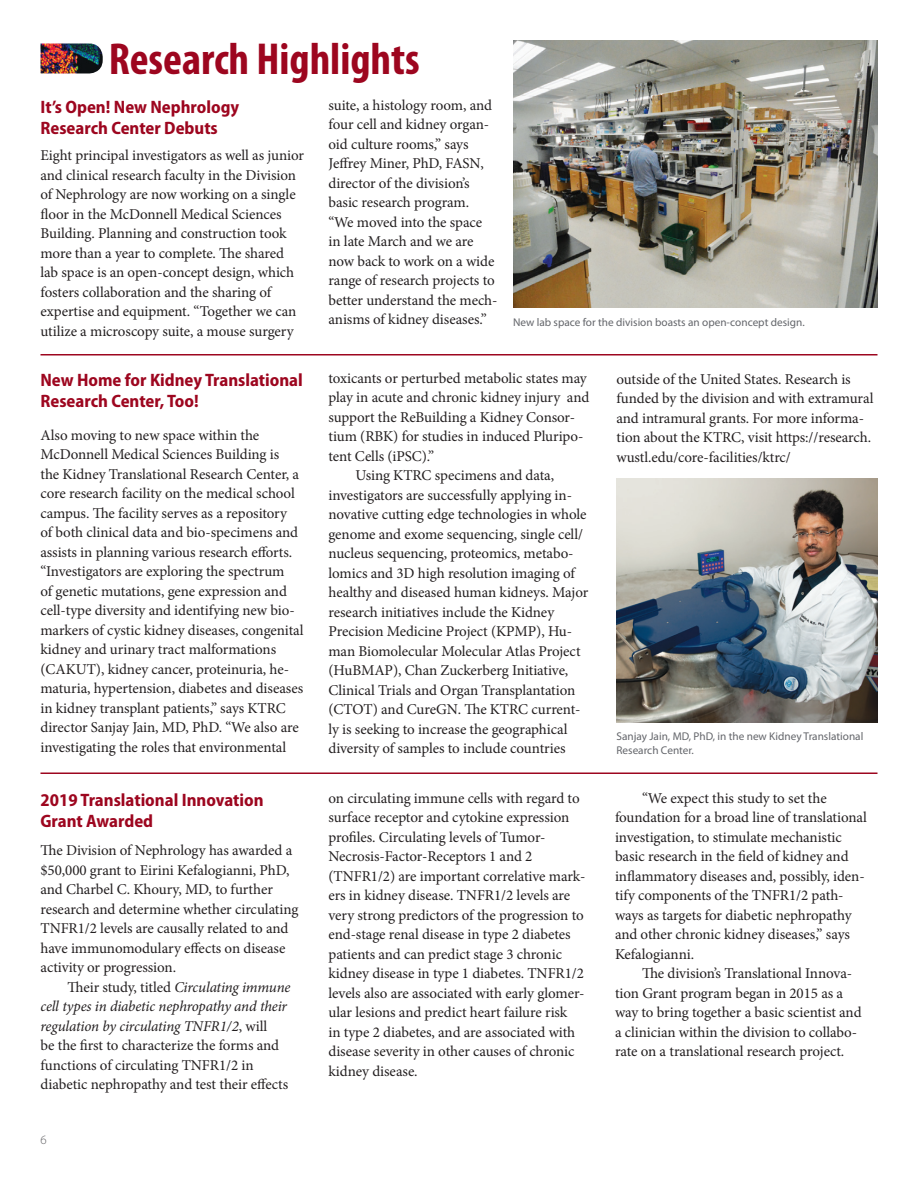
<style>
.page{position:relative;width:918px;height:1188px;background:#fff}
.page>*{position:absolute;margin:0;border:0;box-sizing:border-box;transform-origin:0 0}
.NEW_MAIN_HEADLINE{font:700 condensed 45px "Myriad Pro";color:#9d061f}
.Sidebar_Header{font:700 semi-condensed 18px/21.6px "Myriad Pro";color:#9d061f}
.Body_Indent{font:15px/19.5px "Minion Pro";letter-spacing:-.005em;color:#231f20}
.Body_No_Indent{font:15px/19.5px "Minion Pro";letter-spacing:-.005em;color:#231f20}
.Lead_Main_Headline{font:300 12.75px "Myriad Pro";color:#636366}
.Captions{font:11.25px/13.5px "Myriad Pro";color:#63656a}
.s1{font-style:italic}
</style>
<div class="page">
<img style="left:40px;top:44px;width:63px;height:30px">
<hr style="left:40px;top:354px;width:838px;height:2px;background:#9d061f">
<img style="left:616px;top:478px;width:262px;height:245px">
<img style="left:513px;top:40px;width:365px;height:268px">
<hr style="left:40px;top:772px;width:838px;height:2px;background:#9d061f">
<p class="NEW_MAIN_HEADLINE" style="left:109px;top:31px;width:313px">Research Highlights</p>
<p class="Sidebar_Header" style="left:40px;top:96px;width:200px">It’s Open! New Nephrology<br>Research Center Debuts</p>
<p class="Body_No_Indent" style="left:40px;top:146px;width:265px">Eight principal investigators as well as junior and clinical research faculty in the Division of Nephrology are now working on a single floor in the McDonnell Medical Sciences Building. Planning and construction took more than a year to complete. The shared lab space is an open-concept design, which fosters collaboration and the sharing of expertise and equipment. “Together we can utilize a microscopy suite, a mouse surgery</p>
<p class="Body_No_Indent" style="left:328px;top:95px;width:171px">suite, a histology room, and four cell and kidney organ&shy;oid culture rooms,” says<br>Jeffrey Miner, PhD, FASN, director of the division’s basic research program. “We moved into the space in late March and we are now back to work on a wide range of research projects to better understand the mech&shy;anisms of kidney diseases.”</p>
<p class="Captions" style="left:513px;top:315px;width:293px">New lab space for the division boasts an open-concept design.</p>
<p class="Sidebar_Header" style="left:40px;top:369px;width:264px">New Home for Kidney Translational<br>Research Center, Too!</p>
<p class="Body_No_Indent" style="left:328px;top:368px;width:262px">toxicants or perturbed metabolic states may play in acute and chronic kidney injury and support the ReBuilding a Kidney Consor&shy;tium (RBK) for studies in induced Pluripo&shy;tent Cells (iPSC).”</p>
<p class="Body_Indent" style="left:328px;top:466px;width:261px;text-indent:27px">Using KTRC specimens and data, investigators are successfully applying in&shy;novative cutting edge technologies in whole genome and exome sequencing, single cell/ nucleus sequencing, proteomics, metabo&shy;lomics and 3D high resolution imaging of healthy and diseased human kidneys. Major research initiatives include the Kidney Precision Medicine Project (KPMP), Hu&shy;man Biomolecular Molecular Atlas Project (HuBMAP), Chan Zuckerberg Initiative, Clinical Trials and Organ Transplantation (CTOT) and CureGN. The KTRC current&shy;ly is seeking to increase the geographical diversity of samples to include countries</p>
<p class="Body_No_Indent" style="left:40px;top:425px;width:265px">Also moving to new space within the McDonnell Medical Sciences Building is<br>the Kidney Translational Research Center, a core research facility on the medical school campus. The facility serves as a repository<br>of both clinical data and bio-specimens and assists in planning various research efforts. “Investigators are exploring the spectrum<br>of genetic mutations, gene expression and cell-type diversity and identifying new bio&shy;markers of cystic kidney diseases, congenital kidney and urinary tract malformations (CAKUT), kidney cancer, proteinuria, he&shy;maturia, hypertension, diabetes and diseases in kidney transplant patients,” says KTRC director Sanjay Jain, MD, PhD. “We also are investigating the roles that environmental</p>
<p class="Body_Indent" style="left:616px;top:369px;width:258px">outside of the United States. Research is funded by the division and with extramural and intramural grants. For more informa&shy;tion about the KTRC, visit https://research. wustl.edu/core-facilities/ktrc/</p>
<p class="Captions" style="left:616px;top:730px;width:248px">Sanjay Jain, MD, PhD, in the new Kidney Translational<br>Research Center.</p>
<p class="Sidebar_Header" style="left:40px;top:789px;width:225px">2019 Translational Innovation<br>Grant Awarded</p>
<p class="Body_No_Indent" style="left:40px;top:841px;width:260px">The Division of Nephrology has awarded a $50,000 grant to Eirini Kefalogianni, PhD, and Charbel C. Khoury, MD, to further research and determine whether circulating TNFR1/2 levels are causally related to and have immunomodulary effects on disease activity or progression.</p>
<p class="Body_Indent" style="left:40px;top:977px;width:251px;text-indent:27px">Their study, titled <span class="s1">Circulating immune cell types in diabetic nephropathy and their regulation by circulating TNFR1/2</span>, will<br>be the first to characterize the forms and functions of circulating TNFR1/2 in diabetic nephropathy and test their effects</p>
<p class="Lead_Main_Headline" style="left:40px;top:1132px;width:8px">6</p>
<p class="Body_Indent" style="left:328px;top:788px;width:259px">on circulating immune cells with regard to surface receptor and cytokine expression profiles. Circulating levels of Tumor-Necrosis-Factor-Receptors 1 and 2 (TNFR1/2) are important correlative mark&shy;ers in kidney disease. TNFR1/2 levels are very strong predictors of the progression to end-stage renal disease in type 2 diabetes patients and can predict stage 3 chronic kidney disease in type 1 diabetes. TNFR1/2 levels also are associated with early glomer&shy;ular lesions and predict heart failure risk<br>in type 2 diabetes, and are associated with disease severity in other causes of chronic kidney disease.</p>
<p class="Body_Indent" style="left:615px;top:788px;width:254px;text-indent:27px">“We expect this study to set the foundation for a broad line of translational investigation, to stimulate mechanistic basic research in the field of kidney and inflammatory diseases and, possibly, iden&shy;tify components of the TNFR1/2 path&shy;ways as targets for diabetic nephropathy and other chronic kidney diseases,” says Kefalogianni.</p>
<p class="Body_Indent" style="left:615px;top:964px;width:248px;text-indent:27px">The division’s Translational Innova&shy;tion Grant program began in 2015 as a way to bring together a basic scientist and a clinician within the division to collabo&shy;rate on a translational research project.</p>
</div>
